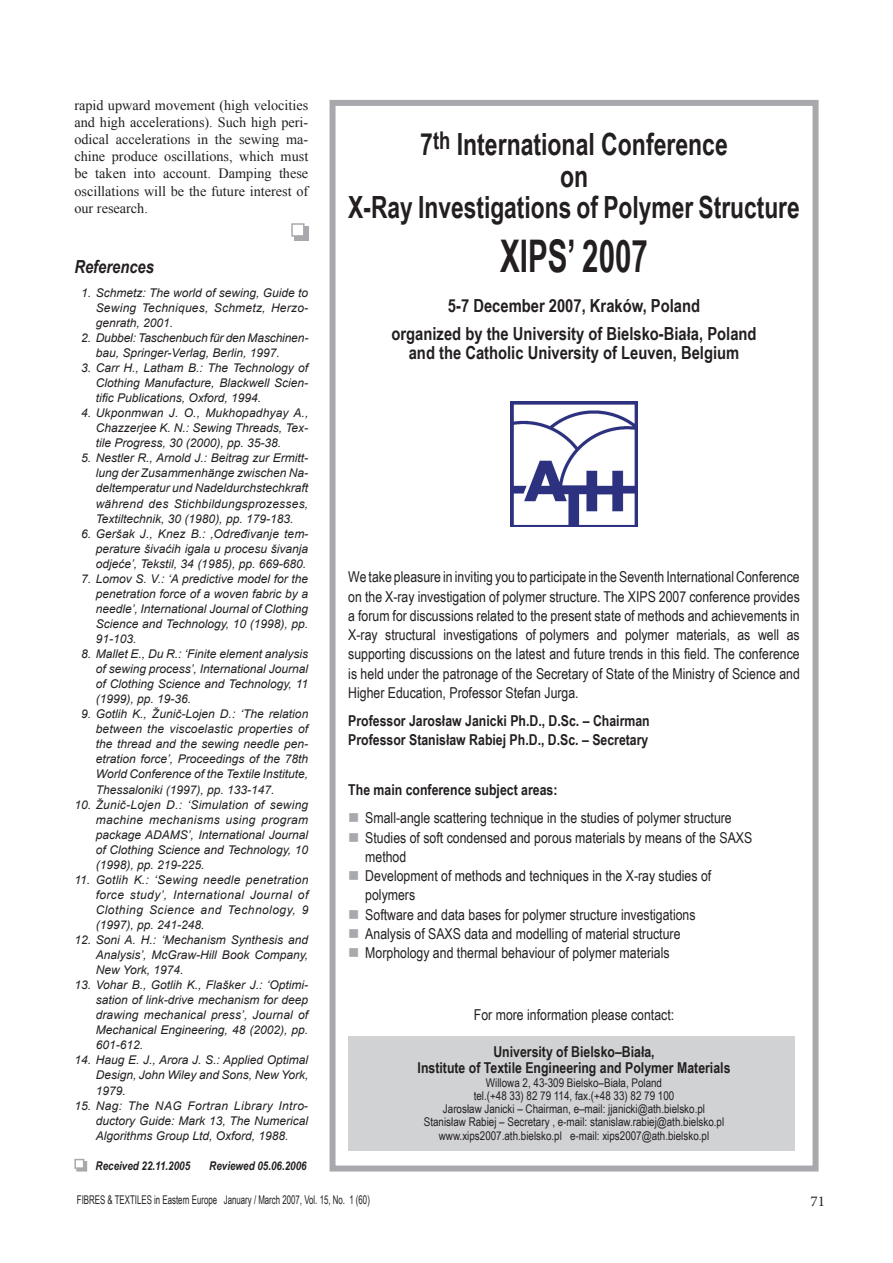
<style>
.page{position:relative;width:893px;height:1263px;background:#fff}
.page>*{position:absolute;margin:0;border:0;box-sizing:border-box;transform-origin:0 0}
.Normalny_Body_text{font:700 45px "Arial Narrow";color:#231f20;scale:.8 1}
.Normalny_Body_text-2{font:700 30.6px "Arial Narrow";color:#231f20;scale:.91 1}
.Normalny_Body_text-3{font:700 30.6px "Arial Narrow";color:#231f20;scale:.92 1}
.Normalny_Body_text-4{font:700 18px/19.2px "Arial Narrow";color:#231f20;text-align:center}
.Podtytuł_1{font:italic 700 18px "Arial Narrow";color:#231f20}
.Normalny_Body_text-5{font:15px/19.2px "Arial Narrow";color:#231f20}
.Normalny_Body_text-6{font:700 15px "Arial Narrow";color:#231f20}
.t1{font:15px "Minion Pro";color:#231f20}
.Normalny{font:14.25px/17.1px "Times New Roman";color:#231f20;text-align:justify}
.refer{font:italic 12px/15px "Arial";color:#231f20;text-align:justify}
.Normalny_Body_text-7{font:12px "Arial Narrow";color:#231f20}
.Normalny_Body_text-8{font:12px "Arial Narrow";color:#231f20;scale:.8 1}
.t2{font:italic 700 12px "Arial Narrow";color:#231f20}
.s1{color:#a8a9ad}
</style>
<div class="page">
<div style="left:348px;top:1036px;width:447px;height:114px;background:#d1d2d4"></div>
<div style="left:76px;top:1161px;width:11px;height:10px;border:2px solid #a8a9ad"></div>
<div style="left:75px;top:1159px;width:9px;height:9px;background:#fff"></div>
<div style="left:74px;top:1159px;width:10px;height:10px;border:2px solid #a8a9ad"></div>
<div style="left:294px;top:226px;width:14px;height:14px;background:#a8a9ad"></div>
<div style="left:292px;top:224px;width:12px;height:12px;background:#fff"></div>
<div style="left:291px;top:223px;width:14px;height:14px;border:2px solid #a8a9ad"></div>
<div style="left:330px;top:100px;width:489px;height:1071px;border:6px solid #a8a9ad"></div>
<img style="left:510px;top:401px;width:128px;height:125px">
<p class="Normalny" style="left:74px;top:96px;width:235px">rapid upward movement (high velocities and high accelerations). Such high peri&shy;odical accelerations in the sewing ma&shy;chine produce oscillations, which must be taken into account. Damping these oscillations will be the future interest of our research.</p>
<p class="Podtytuł_1" style="left:74px;top:253px;width:81px">References</p>
<p class="refer" style="left:96px;top:285px;width:214px;text-indent:-15px">1. Schmetz: The world of sewing, Guide to Sewing Techniques, Schmetz, Herzo&shy;genrath, 2001.</p>
<p class="refer" style="left:96px;top:330px;width:214px;text-indent:-15px">2. Dubbel: Taschenbuch für den Maschinen&shy;bau, Springer-Verlag, Berlin, 1997.</p>
<p class="refer" style="left:96px;top:361px;width:214px;text-indent:-15px">3. Carr H., Latham B.: The Technology of Clothing Manufacture, Blackwell Scien&shy;tific Publications, Oxford, 1994.</p>
<p class="refer" style="left:96px;top:406px;width:214px;text-indent:-15px">4. Ukponmwan J. O., Mukhopadhyay A., Chazzerjee K. N.: Sewing Threads, Tex&shy;tile Progress, 30 (2000), pp. 35-38.</p>
<p class="refer" style="left:96px;top:451px;width:214px;text-indent:-15px">5. Nestler R., Arnold J.: Beitrag zur Ermitt&shy;lung der Zusammenhänge zwischen Na&shy;deltemperatur und Nadeldurchstechkraft während des Stichbildungsprozesses, Textiltechnik, 30 (1980), pp. 179-183.</p>
<p class="refer" style="left:96px;top:526px;width:214px;text-indent:-15px">6. Geršak J., Knez B.: ‚Određivanje tem&shy;perature šivaćih igala u procesu šivanja odjeće’, Tekstil, 34 (1985), pp. 669-680.</p>
<p class="refer" style="left:96px;top:571px;width:214px;text-indent:-15px">7. Lomov S. V.: ‘A predictive model for the penetration force of a woven fabric by a needle’, International Journal of Clothing Science and Technology, 10 (1998), pp.<br>91-103.</p>
<p class="refer" style="left:96px;top:646px;width:214px;text-indent:-15px">8. Mallet E., Du R.: ‘Finite element analysis of sewing process’, International Journal of Clothing Science and Technology, 11 (1999), pp. 19-36.</p>
<p class="refer" style="left:96px;top:707px;width:214px;text-indent:-15px">9. Gotlih K., Žunič-Lojen D.: ‘The relation between the viscoelastic properties of the thread and the sewing needle pen&shy;etration force’, Proceedings of the 78th World Conference of the Textile Institute, Thessaloniki (1997), pp. 133-147.</p>
<p class="refer" style="left:96px;top:797px;width:214px;text-indent:-21px">10. Žunič-Lojen D.: ‘Simulation of sewing machine mechanisms using program package ADAMS’, International Journal of Clothing Science and Technology, 10 (1998), pp. 219-225.</p>
<p class="refer" style="left:96px;top:872px;width:214px;text-indent:-21px">11. Gotlih K.: ‘Sewing needle penetration force study’, International Journal of Clothing Science and Technology, 9 (1997), pp. 241-248.</p>
<p class="refer" style="left:96px;top:932px;width:214px;text-indent:-21px">12. Soni A. H.: ‘Mechanism Synthesis and Analysis’, McGraw-Hill Book Company, New York, 1974.</p>
<p class="refer" style="left:96px;top:978px;width:214px;text-indent:-21px">13. Vohar B., Gotlih K., Flašker J.: ‘Optimi&shy;sation of link-drive mechanism for deep drawing mechanical press’, Journal of Mechanical Engineering, 48 (2002), pp.<br>601-612.</p>
<p class="refer" style="left:96px;top:1053px;width:214px;text-indent:-21px">14. Haug E. J., Arora J. S.: Applied Optimal Design, John Wiley and Sons, New York, 1979.</p>
<p class="refer" style="left:96px;top:1098px;width:214px;text-indent:-21px">15. Nag: The NAG Fortran Library Intro&shy;ductory Guide: Mark 13, The Numerical Algorithms Group Ltd, Oxford, 1988.</p>
<p class="t2" style="left:96px;top:1157px;width:96px">Received 22.11.2005</p>
<p class="t2" style="left:209px;top:1157px;width:99px">Reviewed 05.06.2006</p>
<p class="Normalny_Body_text-3" style="left:420px;top:121px;width:336px">7<sup>th</sup> International Conference</p>
<p class="Normalny_Body_text-3" style="left:560px;top:153px;width:32px">on</p>
<p class="Normalny_Body_text-2" style="left:348px;top:184px;width:498px">X-Ray Investigations of Polymer Structure</p>
<p class="Normalny_Body_text" style="left:500px;top:222px;width:186px">XIPS’ 2007</p>
<p class="Normalny_Body_text-4" style="left:448px;top:295px;width:254px">5-7 December 2007, Kraków, Poland</p>
<p class="Normalny_Body_text-4" style="left:392px;top:323px;width:367px">organized by the University of Bielsko-Biała, Poland and the Catholic University of Leuven, Belgium</p>
<p class="Normalny_Body_text-5" style="left:348px;top:567px;width:453px;text-align:justify">We take pleasure in inviting you to participate in the Seventh International Conference on the X-ray investigation of polymer structure. The XIPS 2007 conference provides a forum for discussions related to the present state of methods and achievements in X-ray structural investigations of polymers and polymer materials, as well as supporting discussions on the latest and future trends in this field. The conference is held under the patronage of the Secretary of State of the Ministry of Science and Higher Education, Professor Stefan Jurga.</p>
<p class="Normalny_Body_text-6" style="left:348px;top:709px;width:303px">Professor Jarosław Janicki Ph.D., D.Sc. – Chairman</p>
<p class="Normalny_Body_text-6" style="left:348px;top:728px;width:302px">Professor Stanisław Rabiej Ph.D., D.Sc. – Secretary</p>
<p class="Normalny_Body_text-6" style="left:348px;top:778px;width:211px">The main conference subject areas:</p>
<p class="Normalny_Body_text-5" style="left:348px;top:808px;width:385px"><span class="s1">■</span> Small-angle scattering technique in the studies of polymer structure</p>
<p class="Normalny_Body_text-5" style="left:365px;top:827px;width:389px;text-indent:-17px"><span class="s1">■</span> Studies of soft condensed and porous materials by means of the SAXS method</p>
<p class="Normalny_Body_text-5" style="left:365px;top:866px;width:347px;text-indent:-17px"><span class="s1">■</span> Development of methods and techniques in the X-ray studies of polymers</p>
<p class="Normalny_Body_text-5" style="left:348px;top:904px;width:349px"><span class="s1">■</span> Software and data bases for polymer structure investigations</p>
<p class="Normalny_Body_text-5" style="left:348px;top:923px;width:334px"><span class="s1">■</span> Analysis of SAXS data and modelling of material structure</p>
<p class="Normalny_Body_text-5" style="left:348px;top:942px;width:323px"><span class="s1">■</span> Morphology and thermal behaviour of polymer materials</p>
<p class="Normalny_Body_text-5" style="left:474px;top:1005px;width:202px">For more information please contact:</p>
<p class="Normalny_Body_text-6" style="left:493px;top:1040px;width:163px">University of Bielsko–Biała,</p>
<p class="Normalny_Body_text-6" style="left:418px;top:1057px;width:314px">Institute of Textile Engineering and Polymer Materials</p>
<p class="Normalny_Body_text-7" style="left:486px;top:1073px;width:178px">Willowa 2, 43-309 Bielsko–Biała, Poland</p>
<p class="Normalny_Body_text-7" style="left:474px;top:1087px;width:202px">tel.(+48 33) 82 79 114, fax.(+48 33) 82 79 100</p>
<p class="Normalny_Body_text-7" style="left:443px;top:1100px;width:264px">Jarosław Janicki – Chairman, e–mail: jjanicki@ath.bielsko.pl</p>
<p class="Normalny_Body_text-7" style="left:424px;top:1113px;width:302px">Stanisław Rabiej – Secretary , e-mail: stanislaw.rabiej@ath.bielsko.pl</p>
<p class="Normalny_Body_text-7" style="left:439px;top:1126px;width:272px">www.xips2007.ath.bielsko.pl e-mail: xips2007@ath.bielsko.pl</p>
<p class="Normalny_Body_text-8" style="left:77px;top:1191px;width:368px">FIBRES &amp; TEXTILES in Eastern Europe January / March 2007, Vol. 15, No. 1 (60)</p>
<p class="t1" style="left:810px;top:1192px;width:16px">71</p>
</div>
